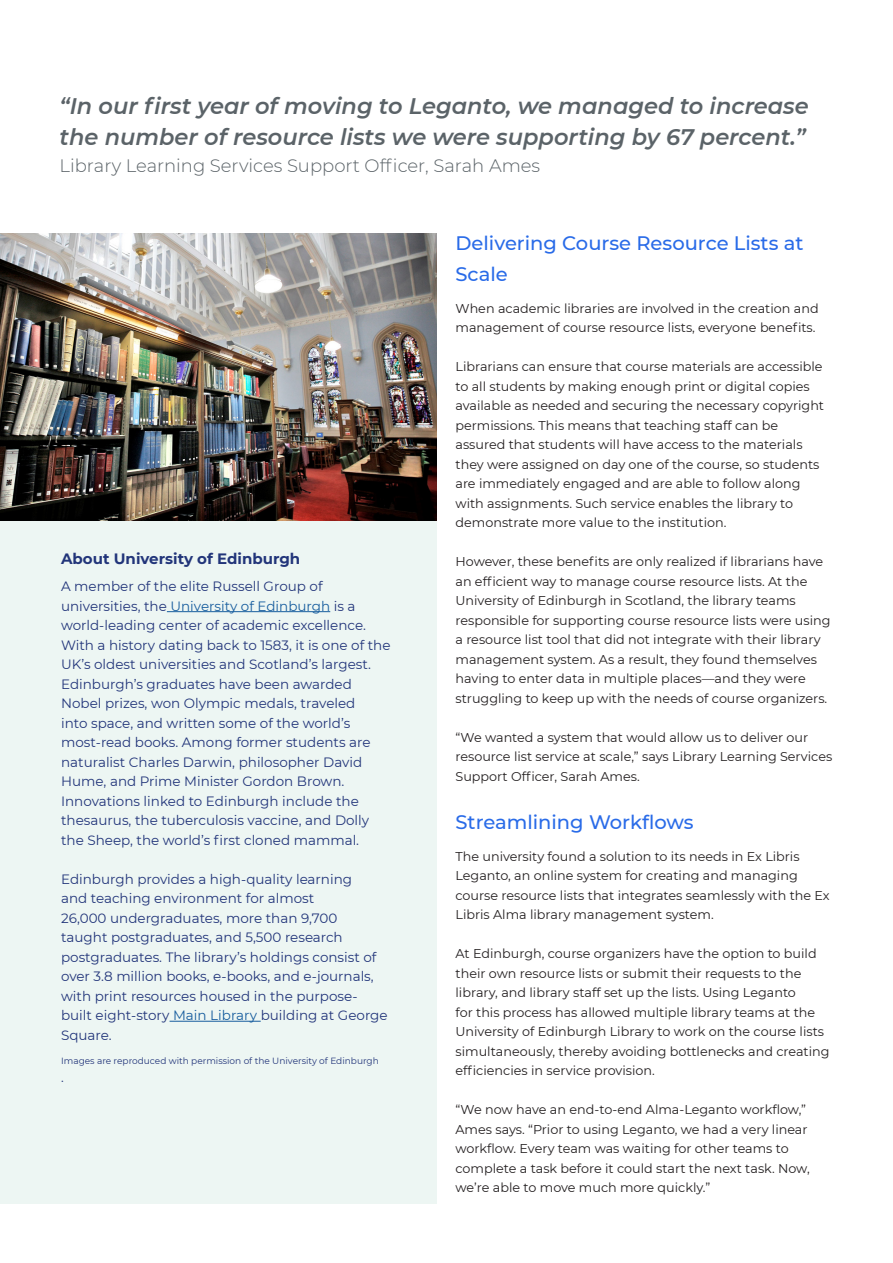
<style>
.page{position:relative;width:893px;height:1263px;background:#fff}
.page>*{position:absolute;margin:0;border:0;box-sizing:border-box;transform-origin:0 0}
.t1{font:italic 600 22.5px/30.6px "Montserrat";color:#5b6368}
.t2{font:500 19.5px/31.5px "Montserrat";color:#296be8}
.t3{font:300 18px "Montserrat";color:#5b6368}
.t4{font:700 15px "Montserrat";color:#22357a}
.t5{font:13.5px/19.5px "Montserrat";color:#22357a}
.t6{font:12.75px/19.5px "Montserrat";color:#231f20}
.t7{font:12.75px "Montserrat";color:#22357a}
.t8{font:9px "Montserrat";color:#22357a}
.s1{color:#175d9e}
</style>
<div class="page">
<div style="left:0;top:520px;width:436px;height:683px;background:#edf6f3"></div>
<hr style="left:167px;top:611px;width:163px;height:1px;background:#175d9e">
<hr style="left:170px;top:1021px;width:91px;height:1px;background:#175d9e">
<img style="left:0;top:233px;width:436px;height:287px">
<p class="t1" style="left:60px;top:90px;width:751px">“In our first year of moving to Leganto, we managed to increase the number of resource lists we were supporting by 67 percent.”</p>
<p class="t3" style="left:60px;top:153px;width:482px">Library Learning Services Support Officer, Sarah Ames</p>
<p class="t4" style="left:61px;top:548px;width:241px">About University of Edinburgh</p>
<p class="t5" style="left:61px;top:576px;width:331px">A member of the elite Russell Group of universities, the <span class="s1">University of Edinburgh</span> is a world-leading center of academic excellence.<br>With a history dating back to 1583, it is one of the UK’s oldest universities and Scotland’s largest.<br>Edinburgh’s graduates have been awarded Nobel prizes, won Olympic medals, traveled<br>into space, and written some of the world’s most-read books. Among former students are naturalist Charles Darwin, philosopher David Hume, and Prime Minister Gordon Brown.<br>Innovations linked to Edinburgh include the thesaurus, the tuberculosis vaccine, and Dolly the Sheep, the world’s first cloned mammal.</p>
<p class="t5" style="left:61px;top:869px;width:328px">Edinburgh provides a high-quality learning<br>and teaching environment for almost<br>26,000 undergraduates, more than 9,700<br>taught postgraduates, and 5,500 research postgraduates. The library’s holdings consist of over 3.8 million books, e‑books, and e‑journals, with print resources housed in the purpose&shy;built eight-story <span class="s1">Main Library</span> building at George Square.</p>
<p class="t8" style="left:61px;top:1054px;width:319px">Images are reproduced with permission of the University of Edinburgh</p>
<p class="t7" style="left:61px;top:1068px;width:4px">.</p>
<p class="t2" style="left:455px;top:226px;width:349px">Delivering Course Resource Lists at<br>Scale</p>
<p class="t6" style="left:455px;top:298px;width:365px">When academic libraries are involved in the creation and management of course resource lists, everyone benefits.</p>
<p class="t6" style="left:455px;top:356px;width:370px">Librarians can ensure that course materials are accessible to all students by making enough print or digital copies available as needed and securing the necessary copyright permissions. This means that teaching staff can be assured that students will have access to the materials they were assigned on day one of the course, so students are immediately engaged and are able to follow along with assignments. Such service enables the library to demonstrate more value to the institution.</p>
<p class="t6" style="left:455px;top:551px;width:377px">However, these benefits are only realized if librarians have an efficient way to manage course resource lists. At the University of Edinburgh in Scotland, the library teams responsible for supporting course resource lists were using a resource list tool that did not integrate with their library management system. As a result, they found themselves having to enter data in multiple places—and they were struggling to keep up with the needs of course organizers.</p>
<p class="t6" style="left:455px;top:727px;width:378px">“We wanted a system that would allow us to deliver our resource list service at scale,” says Library Learning Services<br>Support Officer, Sarah Ames.</p>
<p class="t2" style="left:455px;top:806px;width:240px">Streamlining Workflows</p>
<p class="t6" style="left:455px;top:846px;width:376px">The university found a solution to its needs in Ex Libris Leganto, an online system for creating and managing course resource lists that integrates seamlessly with the Ex Libris Alma library management system.</p>
<p class="t6" style="left:455px;top:943px;width:376px">At Edinburgh, course organizers have the option to build their own resource lists or submit their requests to the library, and library staff set up the lists. Using Leganto<br>for this process has allowed multiple library teams at the University of Edinburgh Library to work on the course lists simultaneously, thereby avoiding bottlenecks and creating efficiencies in service provision.</p>
<p class="t6" style="left:455px;top:1099px;width:356px">“We now have an end-to-end Alma-Leganto workflow,” Ames says. “Prior to using Leganto, we had a very linear workflow. Every team was waiting for other teams to complete a task before it could start the next task. Now, we’re able to move much more quickly.”</p>
</div>
